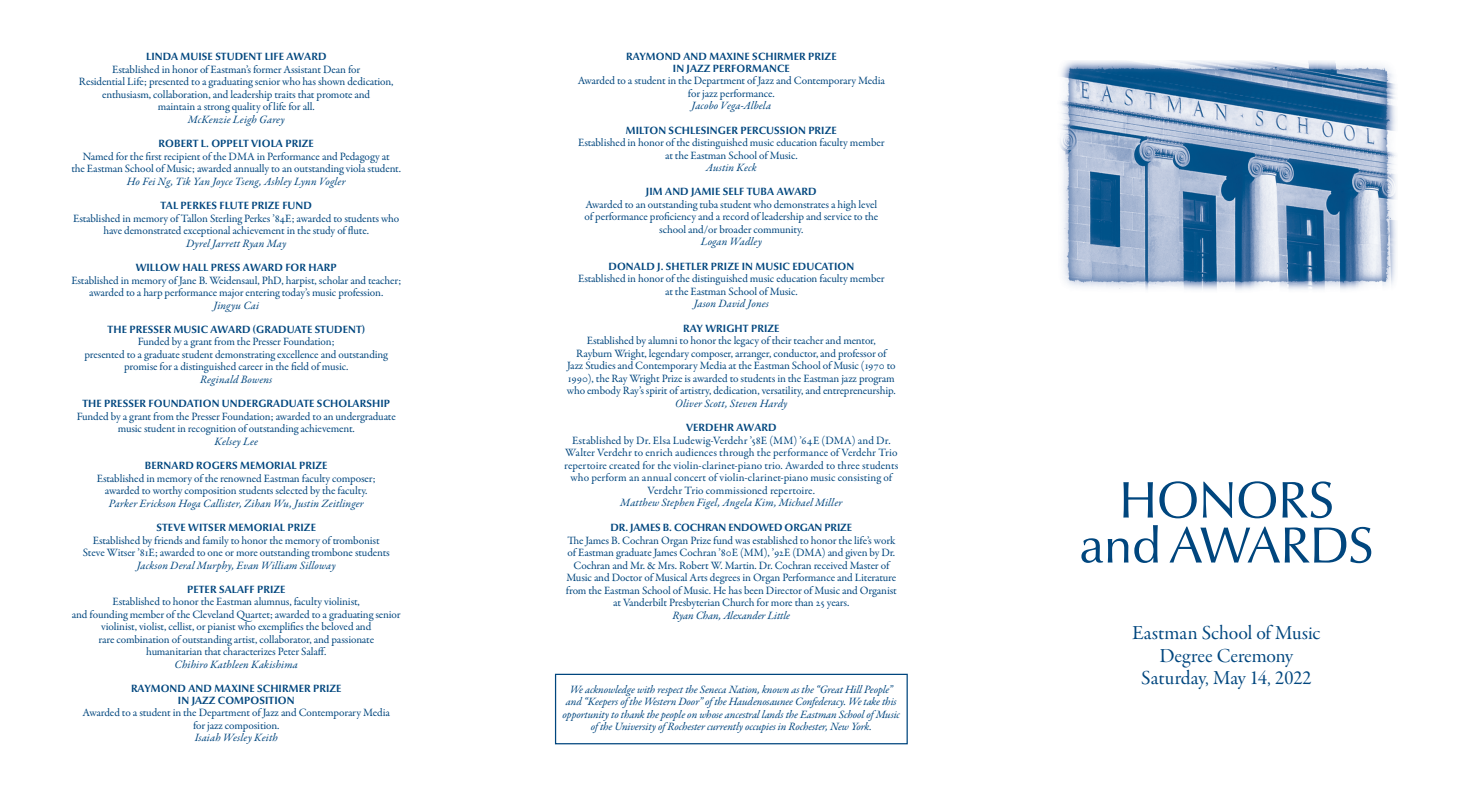
<style>
.page{position:relative;width:1474px;height:810px;background:#fff}
.page>*{position:absolute;margin:0;border:0;box-sizing:border-box;transform-origin:0 0}
.t1{font:51.88px "Optima Nova LT Pro";letter-spacing:-.03em;color:#00467e}
.t2{font:51.25px "Optima Nova LT Pro";letter-spacing:-.025em;color:#00467e}
.t3{font:20px "Garamond Premr Pro Subh";letter-spacing:-.005em;color:#00467e}
.Award_Description{font:11.25px/12.5px "Garamond Premr Pro";letter-spacing:-.015em;color:#00467e;text-align:center}
.Recipient_Name{font:italic 11.25px "Garamond Premr Pro";letter-spacing:.01em;color:#00467e}
.Award_Description-2{font:italic 11.25px/12.5px "Garamond Premr Pro";letter-spacing:-.015em;color:#00467e;text-align:center}
.Recipient_Name-2{font:11.25px/12.5px "Garamond Premr Pro";letter-spacing:.005em;color:#00467e;text-align:center}
.Award_Name{font:700 10.62px "Optima Nova LT Pro";letter-spacing:.01em;color:#00467e}
.Award_Description-3{font:700 10.62px "Optima Nova LT Pro";letter-spacing:-.01em;color:#00467e}
.Recipient_Name-3{font:700 10.62px "Optima Nova LT Pro";letter-spacing:.01em;color:#00467e}
.s1{font-size:50px}
</style>
<div class="page">
<img style="left:1060px;top:60px;width:336px;height:230px">
<div style="left:555px;top:674px;width:353px;height:70px;border:1px solid #00467e"></div>
<p class="Award_Name" style="left:146px;top:50px;width:182px">LINDA MUISE STUDENT LIFE AWARD</p>
<p class="Award_Description" style="left:112px;top:63px;width:249px">Established in honor of Eastman’s former Assistant Dean for</p>
<p class="Award_Description" style="left:79px;top:76px;width:316px">Residential Life; presented to a graduating senior who has shown dedication, enthusiasm, collaboration, and leadership traits that promote and<br>maintain a strong quality of life for all.</p>
<p class="Recipient_Name" style="left:188px;top:112px;width:98px">McKenzie Leigh Garey</p>
<p class="Award_Name" style="left:159px;top:137px;width:157px">ROBERT L. OPPELT VIOLA PRIZE</p>
<p class="Award_Description" style="left:83px;top:150px;width:309px">Named for the first recipient of the DMA in Performance and Pedagogy at</p>
<p class="Award_Description" style="left:71px;top:163px;width:331px">the Eastman School of Music; awarded annually to an outstanding viola student.</p>
<p class="Recipient_Name" style="left:127px;top:174px;width:220px">Ho Fei Ng, Tik Yan Joyce Tseng, Ashley Lynn Vogler</p>
<p class="Award_Name" style="left:161px;top:199px;width:153px">TAL PERKES FLUTE PRIZE FUND</p>
<p class="Award_Description" style="left:73px;top:212px;width:328px">Established in memory of Tallon Sterling Perkes ’84E; awarded to students who have demonstrated exceptional achievement in the study of flute.</p>
<p class="Recipient_Name" style="left:186px;top:236px;width:102px">Dyrel Jarrett Ryan May</p>
<p class="Award_Name" style="left:136px;top:261px;width:203px">WILLOW HALL PRESS AWARD FOR HARP</p>
<p class="Award_Description" style="left:71px;top:274px;width:331px">Established in memory of Jane B. Weidensaul, PhD, harpist, scholar and teacher; awarded to a harp performance major entering today’s music profession.</p>
<p class="Recipient_Name" style="left:213px;top:298px;width:47px">Jingyu Cai</p>
<p class="Award_Name" style="left:108px;top:323px;width:259px">THE PRESSER MUSIC AWARD (GRADUATE STUDENT)</p>
<p class="Award_Description" style="left:138px;top:336px;width:198px">Funded by a grant from the Presser Foundation;</p>
<p class="Award_Description" style="left:85px;top:348px;width:305px">presented to a graduate student demonstrating excellence and outstanding promise for a distinguished career in the field of music.</p>
<p class="Recipient_Name" style="left:200px;top:372px;width:74px">Reginald Bowens</p>
<p class="Award_Name" style="left:82px;top:397px;width:309px">THE PRESSER FOUNDATION UNDERGRADUATE SCHOLARSHIP</p>
<p class="Award_Description" style="left:77px;top:410px;width:320px">Funded by a grant from the Presser Foundation; awarded to an undergraduate music student in recognition of outstanding achievement.</p>
<p class="Recipient_Name" style="left:214px;top:434px;width:45px">Kelsey Lee</p>
<p class="Award_Name" style="left:145px;top:459px;width:184px">BERNARD ROGERS MEMORIAL PRIZE</p>
<p class="Award_Description" style="left:97px;top:472px;width:280px">Established in memory of the renowned Eastman faculty composer;</p>
<p class="Award_Description" style="left:105px;top:485px;width:264px">awarded to worthy composition students selected by the faculty.</p>
<p class="Recipient_Name" style="left:109px;top:496px;width:257px">Parker Erickson Hoga Callister, Zihan Wu, Justin Zeitlinger</p>
<p class="Award_Name" style="left:157px;top:521px;width:161px">STEVE WITSER MEMORIAL PRIZE</p>
<p class="Award_Description" style="left:93px;top:534px;width:288px">Established by friends and family to honor the memory of trombonist</p>
<p class="Award_Description" style="left:83px;top:547px;width:308px">Steve Witser ’81E; awarded to one or more outstanding trombone students</p>
<p class="Recipient_Name" style="left:137px;top:558px;width:200px">Jackson Deral Murphy, Evan William Silloway</p>
<p class="Award_Name" style="left:187px;top:583px;width:100px">PETER SALAFF PRIZE</p>
<p class="Award_Description" style="left:113px;top:596px;width:249px">Established to honor the Eastman alumnus, faculty violinist,</p>
<p class="Award_Description" style="left:72px;top:608px;width:330px">and founding member of the Cleveland Quartet; awarded to a graduating senior violinist, violist, cellist, or pianist who exemplifies the beloved and</p>
<p class="Award_Description" style="left:98px;top:633px;width:277px">rare combination of outstanding artist, collaborator, and passionate</p>
<p class="Award_Description" style="left:146px;top:646px;width:182px">humanitarian that characterizes Peter Salaff.</p>
<p class="Recipient_Name" style="left:175px;top:657px;width:125px">Chihiro Kathleen Kakishima</p>
<p class="Award_Name" style="left:131px;top:682px;width:212px">RAYMOND AND MAXINE SCHIRMER PRIZE</p>
<p class="Award_Name" style="left:178px;top:693px;width:118px">IN JAZZ COMPOSITION</p>
<p class="Award_Description" style="left:83px;top:707px;width:309px">Awarded to a student in the Department of Jazz and Contemporary Media</p>
<p class="Award_Description" style="left:193px;top:719px;width:88px">for jazz composition.</p>
<p class="Recipient_Name" style="left:195px;top:730px;width:85px">Isaiah Wesley Keith</p>
<p class="Recipient_Name-3" style="left:626px;top:50px;width:212px">RAYMOND AND MAXINE SCHIRMER PRIZE</p>
<p class="Award_Name" style="left:673px;top:61px;width:118px">IN JAZZ PERFORMANCE</p>
<p class="Award_Description" style="left:578px;top:75px;width:309px">Awarded to a student in the Department of Jazz and Contemporary Media for jazz performance.</p>
<p class="Recipient_Name" style="left:692px;top:99px;width:81px">Jacobo Vega-Albela</p>
<p class="Award_Name" style="left:626px;top:123px;width:212px">MILTON SCHLESINGER PERCUSSION PRIZE</p>
<p class="Award_Description" style="left:578px;top:137px;width:308px">Established in honor of the distinguished music education faculty member at the Eastman School of Music.</p>
<p class="Recipient_Name" style="left:706px;top:160px;width:52px">Austin Keck</p>
<p class="Award_Name" style="left:646px;top:185px;width:172px">JIM AND JAMIE SELF TUBA AWARD</p>
<p class="Award_Description" style="left:585px;top:198px;width:295px">Awarded to an outstanding tuba student who demonstrates a high level of performance proficiency and a record of leadership and service to the school and/or broader community.</p>
<p class="Recipient_Name" style="left:701px;top:235px;width:63px">Logan Wadley</p>
<p class="Award_Name" style="left:608px;top:260px;width:247px">DONALD J. SHETLER PRIZE IN MUSIC EDUCATION</p>
<p class="Award_Description" style="left:578px;top:273px;width:308px">Established in honor of the distinguished music education faculty member at the Eastman School of Music.</p>
<p class="Recipient_Name" style="left:694px;top:297px;width:77px">Jason David Jones</p>
<p class="Award_Name" style="left:683px;top:321px;width:98px">RAY WRIGHT PRIZE</p>
<p class="Award_Description" style="left:587px;top:335px;width:290px">Established by alumni to honor the legacy of their teacher and mentor,</p>
<p class="Award_Description" style="left:567px;top:347px;width:331px">Rayburn Wright, legendary composer, arranger, conductor, and professor of Jazz Studies and Contemporary Media at the Eastman School of Music (1970 to 1990), the Ray Wright Prize is awarded to students in the Eastman jazz program who embody Ray’s spirit of artistry, dedication, versatility, and entrepreneurship.</p>
<p class="Recipient_Name" style="left:675px;top:396px;width:114px">Oliver Scott, Steven Hardy</p>
<p class="Award_Name" style="left:686px;top:421px;width:92px">VERDEHR AWARD</p>
<p class="Recipient_Name-2" style="left:564px;top:434px;width:336px">Established by Dr. Elsa Ludewig-Verdehr ’58E (MM) ’64E (DMA) and Dr.<br>Walter Verdehr to enrich audiences through the performance of Verdehr Trio repertoire created for the violin-clarinet-piano trio. Awarded to three students who perform an annual concert of violin-clarinet-piano music consisting of Verdehr Trio commissioned repertoire.</p>
<p class="Recipient_Name" style="left:620px;top:495px;width:224px">Matthew Stephen Figel, Angela Kim, Michael Miller</p>
<p class="Award_Description-3" style="left:611px;top:521px;width:243px">DR. JAMES B. COCHRAN ENDOWED ORGAN PRIZE</p>
<p class="Award_Description" style="left:566px;top:534px;width:332px">The James B. Cochran Organ Prize fund was established to honor the life’s work of Eastman graduate James Cochran ’80E (MM), ’92E (DMA) and given by Dr.<br>Cochran and Mr. &amp; Mrs. Robert W. Martin. Dr. Cochran received Master of Music and Doctor of Musical Arts degrees in Organ Performance and Literature from the Eastman School of Music. He has been Director of Music and Organist at Vanderbilt Presbyterian Church for more than 25 years.</p>
<p class="Award_Description-2" style="left:673px;top:609px;width:119px">Ryan Chan, Alexander Little</p>
<p class="Award_Description-2" style="left:563px;top:684px;width:339px">We acknowledge with respect the Seneca Nation, known as the “Great Hill People” and “Keepers of the Western Door” of the Haudenosaunee Confederacy. We take this opportunity to thank the people on whose ancestral lands the Eastman School of Music of the University of Rochester currently occupies in Rochester, New York.</p>
<p class="t1" style="left:1118px;top:467px;width:217px">HONORS</p>
<p class="t2" style="left:1079px;top:513px;width:296px"><span class="s1">and</span> AWARDS</p>
<p class="t3" style="left:1132px;top:622px;width:189px">Eastman School of Music</p>
<p class="t3" style="left:1160px;top:644px;width:135px">Degree Ceremony</p>
<p class="t3" style="left:1141px;top:667px;width:172px">Saturday, May 14, 2022</p>
</div>
